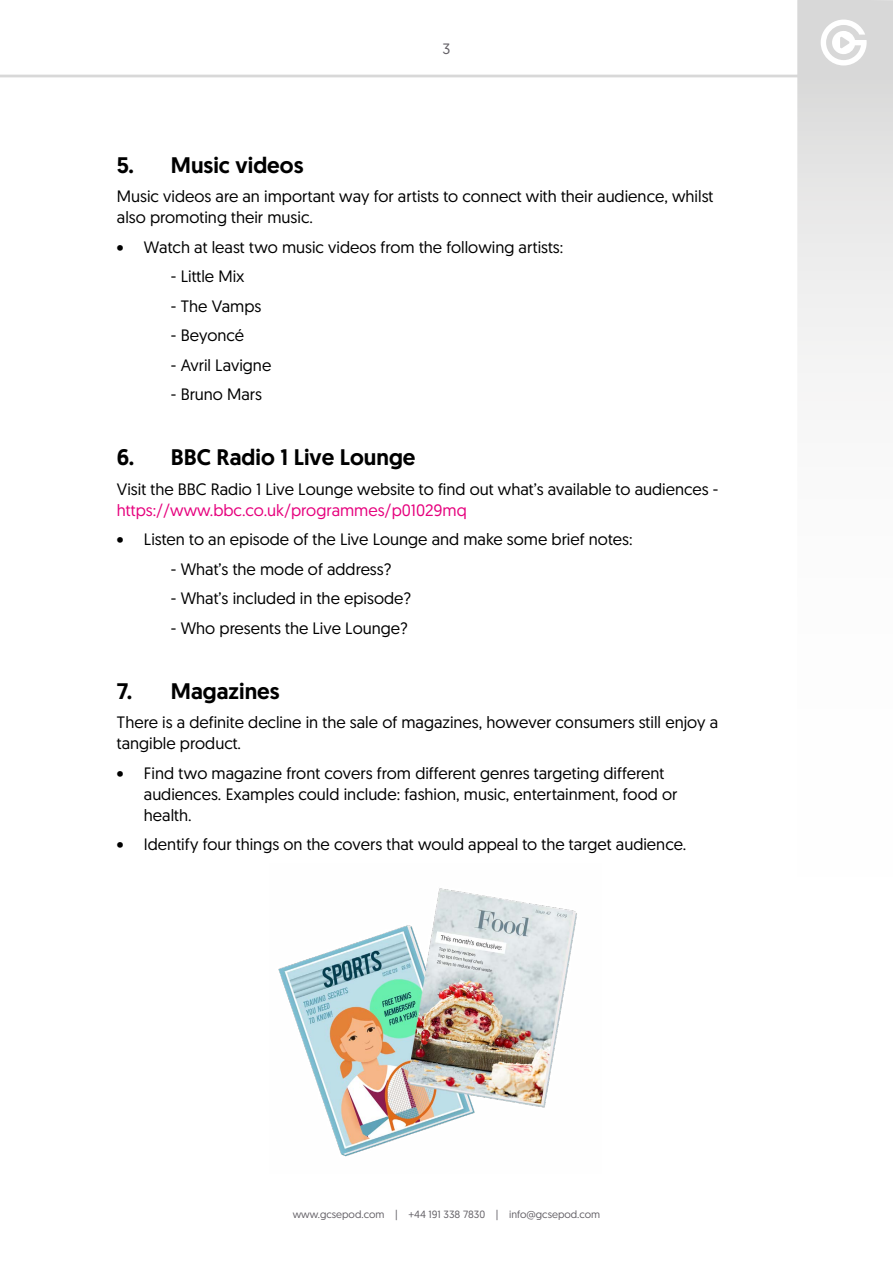
<style>
.page{position:relative;width:893px;height:1263px;background:#fff}
.page>*{position:absolute;margin:0;border:0;box-sizing:border-box;transform-origin:0 0}
.t1{font:500 22.5px "Geomanist";color:#000}
.t2{font:16.5px/21px "Geomanist";color:#000}
.t3{font:16.5px "Geomanist";color:#e6007d}
.t4{font:15px "Geomanist";color:#646167}
.t5{font:10.5px "Geomanist";color:#646167}
</style>
<div class="page">
<svg style="left:0;top:0;width:893px;height:373px"></svg>
<svg style="left:821px;top:20px;width:46px;height:45px"></svg>
<img style="left:278px;top:888px;width:299px;height:269px">
<p class="t4" style="left:443px;top:39px;width:9px">3</p>
<h1 class="t1" style="left:117px;top:150px;width:188px">5. Music videos</h1>
<p class="t2" style="left:117px;top:185px;width:598px">Music videos are an important way for artists to connect with their audience, whilst also promoting their music.</p>
<p class="t2" style="left:117px;top:236px;width:448px">• Watch at least two music videos from the following artists:</p>
<p class="t2" style="left:171px;top:265px;width:75px">- Little Mix</p>
<p class="t2" style="left:171px;top:295px;width:92px">- The Vamps</p>
<p class="t2" style="left:171px;top:324px;width:75px">- Beyoncé</p>
<p class="t2" style="left:171px;top:354px;width:102px">- Avril Lavigne</p>
<p class="t2" style="left:171px;top:383px;width:93px">- Bruno Mars</p>
<h1 class="t1" style="left:117px;top:442px;width:300px">6. BBC Radio 1 Live Lounge</h1>
<p class="t2" style="left:117px;top:478px;width:603px">Visit the BBC Radio 1 Live Lounge website to find out what’s available to audiences -</p>
<p class="t3" style="left:117px;top:499px;width:351px">https://www.bbc.co.uk/programmes/p01029mq</p>
<p class="t2" style="left:117px;top:528px;width:517px">• Listen to an episode of the Live Lounge and make some brief notes:</p>
<p class="t2" style="left:171px;top:558px;width:222px">- What’s the mode of address?</p>
<p class="t2" style="left:171px;top:587px;width:242px">- What’s included in the episode?</p>
<p class="t2" style="left:171px;top:617px;width:238px">- Who presents the Live Lounge?</p>
<h1 class="t1" style="left:117px;top:676px;width:164px">7. Magazines</h1>
<p class="t2" style="left:117px;top:711px;width:603px">There is a definite decline in the sale of magazines, however consumers still enjoy a tangible product.</p>
<p class="t2" style="left:144px;top:762px;width:535px;text-indent:-27px">• Find two magazine front covers from different genres targeting different audiences. Examples could include: fashion, music, entertainment, food or health.</p>
<p class="t2" style="left:117px;top:833px;width:571px">• Identify four things on the covers that would appeal to the target audience.</p>
<p class="t5" style="left:293px;top:1207px;width:309px">www.gcsepod.com | +44 191 338 7830 | info@gcsepod.com</p>
</div>
